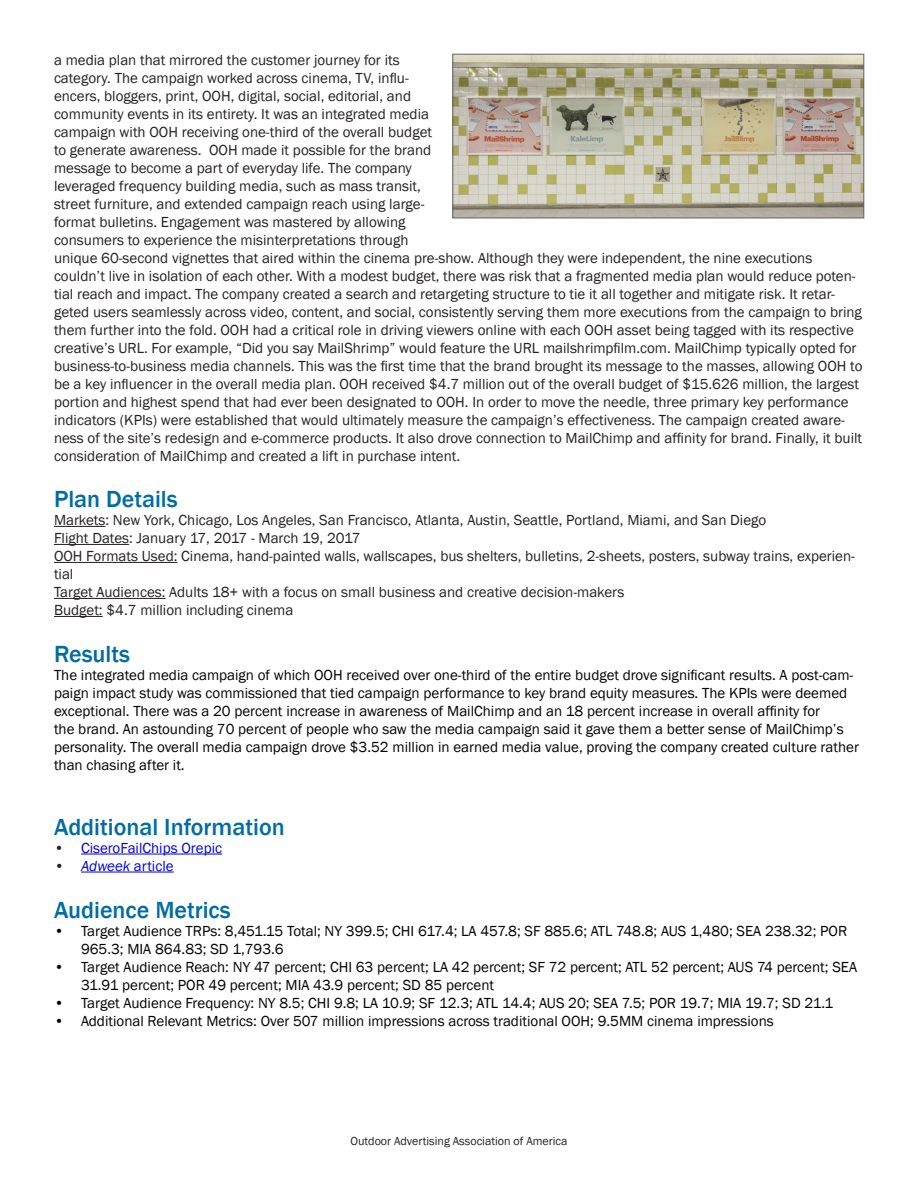
<style>
.page{position:relative;width:918px;height:1188px;background:#fff}
.page>*{position:absolute;margin:0;border:0;box-sizing:border-box;transform-origin:0 0}
.t1{font:500 24px "Franklin Gothic";color:#006ca4}
.t2{font:15px/18px "Franklin Gothic";color:#231f20}
.t3{font:15px/18px "Franklin Gothic";color:#000}
.t4{font:15px "Franklin Gothic";color:#0000e1}
.t5{font:12px "Franklin Gothic";color:#231f20}
.s1{color:#231f20}
.s2{font-style:italic;color:#231f20}
.s3{font-style:italic}
</style>
<div class="page">
<hr style="left:54px;top:526px;width:51px;height:1px;background:#231f20">
<hr style="left:54px;top:544px;width:75px;height:1px;background:#231f20">
<hr style="left:54px;top:562px;width:124px;height:1px;background:#231f20">
<hr style="left:54px;top:598px;width:112px;height:1px;background:#231f20">
<hr style="left:54px;top:616px;width:49px;height:1px;background:#231f20">
<hr style="left:81px;top:854px;width:141px;height:1px;background:#0000e1">
<hr style="left:81px;top:872px;width:93px;height:1px;background:#0000e1">
<img style="left:455px;top:56px;width:407px;height:160px">
<div style="left:453px;top:54px;width:411px;height:164px;border:1px solid #5e6367"></div>
<p class="t2" style="left:54px;top:51px;width:810px">a media plan that mirrored the customer journey for its<br>category. The campaign worked across cinema, TV, influ-<br>encers, bloggers, print, OOH, digital, social, editorial, and<br>community events in its entirety. It was an integrated media<br>campaign with OOH receiving one-third of the overall budget<br>to generate awareness. OOH made it possible for the brand<br>message to become a part of everyday life. The company<br>leveraged frequency building media, such as mass transit,<br>street furniture, and extended campaign reach using large-<br>format bulletins. Engagement was mastered by allowing<br>consumers to experience the misinterpretations through<br>unique 60-second vignettes that aired within the cinema pre-show. Although they were independent, the nine executions couldn’t live in isolation of each other. With a modest budget, there was risk that a fragmented media plan would reduce poten&shy;tial reach and impact. The company created a search and retargeting structure to tie it all together and mitigate risk. It retar&shy;geted users seamlessly across video, content, and social, consistently serving them more executions from the campaign to bring them further into the fold. OOH had a critical role in driving viewers online with each OOH asset being tagged with its respective creative’s URL. For example, “Did you say MailShrimp” would feature the URL mailshrimpfilm.com. MailChimp typically opted for business-to-business media channels. This was the first time that the brand brought its message to the masses, allowing OOH to be a key influencer in the overall media plan. OOH received $4.7 million out of the overall budget of $15.626 million, the largest portion and highest spend that had ever been designated to OOH. In order to move the needle, three primary key performance indicators (KPIs) were established that would ultimately measure the campaign’s effectiveness. The campaign created aware&shy;ness of the site’s redesign and e-commerce products. It also drove connection to MailChimp and affinity for brand. Finally, it built consideration of MailChimp and created a lift in purchase intent.</p>
<p class="t1" style="left:54px;top:484px;width:125px">Plan Details</p>
<p class="t2" style="left:54px;top:512px;width:714px">Markets: New York, Chicago, Los Angeles, San Francisco, Atlanta, Austin, Seattle, Portland, Miami, and San Diego</p>
<p class="t2" style="left:54px;top:530px;width:308px">Flight Dates: January 17, 2017 - March 19, 2017</p>
<p class="t2" style="left:54px;top:548px;width:802px">OOH Formats Used: Cinema, hand-painted walls, wallscapes, bus shelters, bulletins, 2-sheets, posters, subway trains, experien&shy;tial</p>
<p class="t2" style="left:54px;top:584px;width:572px">Target Audiences: Adults 18+ with a focus on small business and creative decision-makers</p>
<p class="t2" style="left:54px;top:602px;width:241px">Budget: $4.7 million including cinema</p>
<p class="t1" style="left:54px;top:639px;width:78px">Results</p>
<p class="t3" style="left:54px;top:666px;width:807px">The integrated media campaign of which OOH received over one-third of the entire budget drove significant results. A post-cam&shy;paign impact study was commissioned that tied campaign performance to key brand equity measures. The KPIs were deemed exceptional. There was a 20 percent increase in awareness of MailChimp and an 18 percent increase in overall affinity for<br>the brand. An astounding 70 percent of people who saw the media campaign said it gave them a better sense of MailChimp’s personality. The overall media campaign drove $3.52 million in earned media value, proving the company created culture rather than chasing after it.</p>
<p class="t1" style="left:54px;top:812px;width:232px">Additional Information</p>
<p class="t4" style="left:54px;top:839px;width:170px"><span class="s1">•</span> CiseroFailChips Orepic</p>
<p class="t4" style="left:54px;top:857px;width:121px"><span class="s2">•</span> <span class="s3">Adweek</span> article</p>
<p class="t1" style="left:54px;top:895px;width:178px">Audience Metrics</p>
<p class="t3" style="left:81px;top:922px;width:768px;text-indent:-27px">• Target Audience TRPs: 8,451.15 Total; NY 399.5; CHI 617.4; LA 457.8; SF 885.6; ATL 748.8; AUS 1,480; SEA 238.32; POR<br>965.3; MIA 864.83; SD 1,793.6</p>
<p class="t3" style="left:81px;top:958px;width:778px;text-indent:-27px">• Target Audience Reach: NY 47 percent; CHI 63 percent; LA 42 percent; SF 72 percent; ATL 52 percent; AUS 74 percent; SEA<br>31.91 percent; POR 49 percent; MIA 43.9 percent; SD 85 percent</p>
<p class="t3" style="left:54px;top:994px;width:781px">• Target Audience Frequency: NY 8.5; CHI 9.8; LA 10.9; SF 12.3; ATL 14.4; AUS 20; SEA 7.5; POR 19.7; MIA 19.7; SD 21.1</p>
<p class="t3" style="left:54px;top:1012px;width:721px">• Additional Relevant Metrics: Over 507 million impressions across traditional OOH; 9.5MM cinema impressions</p>
<p class="t5" style="left:351px;top:1133px;width:219px">Outdoor Advertising Association of America</p>
</div>
